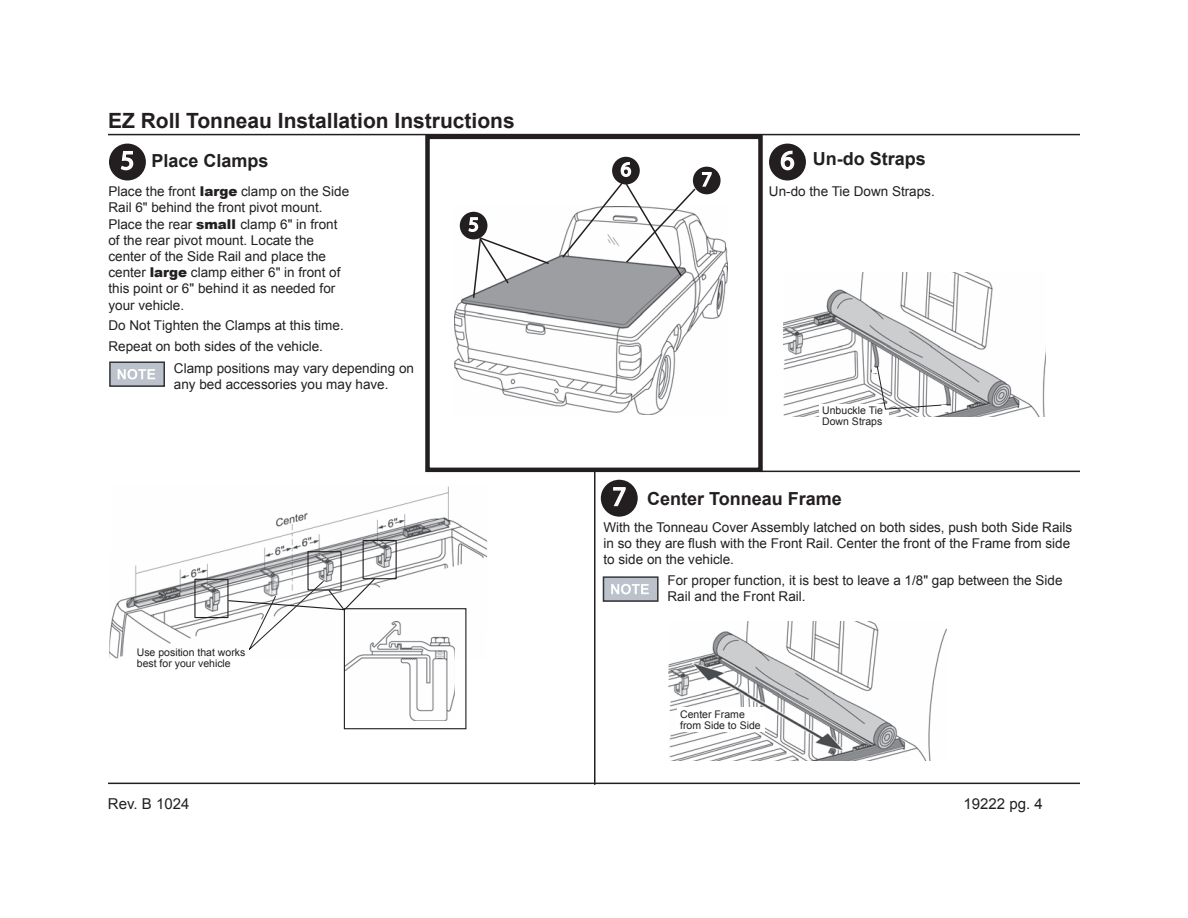
<style>
.page{position:relative;width:1188px;height:918px;background:#fff}
.page>*{position:absolute;margin:0;border:0;box-sizing:border-box;transform-origin:0 0}
.t1{font:27px "Myriad Pro";color:#fff}
.t2{font:700 21px "Arial";color:#231f20}
.t3{font:20.25px "Myriad Pro";color:#fff}
.t4{font:700 18px "Arial";color:#231f20}
.t5{font:15px "Arial";color:#231f20}
.t6{font:13.5px/16.2px "Arial";color:#231f20}
.t7{font:10.5px/10.5px "Arial";color:#231f20}
.s1{font-weight:900}
.s2{font-style:inherit}
</style>
<div class="page">
<hr style="left:108px;top:134px;width:972px;height:1px;background:#231f20">
<hr style="left:108px;top:783px;width:972px;height:1px;background:#231f20">
<img style="left:669px;top:622px;width:277px;height:139px">
<div style="left:677px;top:707px;width:87px;height:25px;background:#fff"></div>
<div style="left:604px;top:578px;width:54px;height:24px;background:#bcc2cb"></div>
<div style="left:603px;top:576px;width:56px;height:26px;border:2px solid #323436"></div>
<svg style="left:611px;top:584px;width:38px;height:10px"></svg>
<img style="left:109px;top:487px;width:378px;height:172px">
<div style="left:425px;top:135px;width:338px;height:337px;border:4px solid #231f20"></div>
<img style="left:454px;top:211px;width:273px;height:203px">
<img style="left:783px;top:272px;width:263px;height:144px">
<div style="left:110px;top:363px;width:54px;height:24px;background:#bcc2cb"></div>
<div style="left:109px;top:361px;width:56px;height:26px;border:2px solid #323436"></div>
<svg style="left:118px;top:369px;width:37px;height:10px"></svg>
<hr style="left:594px;top:472px;width:2px;height:313px;background:#231f20">
<img style="left:346px;top:621px;width:109px;height:99px">
<div style="left:344px;top:608px;width:122px;height:121px;border:1px solid #231f20"></div>
<div style="left:194px;top:579px;width:35px;height:39px;border:1px solid #231f20"></div>
<div style="left:307px;top:551px;width:35px;height:40px;border:1px solid #231f20"></div>
<div style="left:363px;top:540px;width:34px;height:39px;border:1px solid #231f20"></div>
<svg style="left:227px;top:577px;width:149px;height:76px"></svg>
<hr style="left:761px;top:471px;width:319px;height:1px;background:#231f20">
<div style="left:819px;top:404px;width:70px;height:24px;background:#fff"></div>
<div style="left:109px;top:144px;width:37px;height:36px;background:#231f20;border-radius:50%"></div>
<svg style="left:120px;top:151px;width:14px;height:20px"></svg>
<div style="left:769px;top:144px;width:37px;height:36px;background:#231f20;border-radius:50%"></div>
<svg style="left:780px;top:150px;width:15px;height:21px"></svg>
<div style="left:601px;top:480px;width:37px;height:37px;background:#231f20;border-radius:50%"></div>
<svg style="left:613px;top:487px;width:13px;height:20px"></svg>
<div style="left:941px;top:405px;width:9px;height:7px;background:#fff"></div>
<svg style="left:872px;top:366px;width:79px;height:44px"></svg>
<div style="left:460px;top:212px;width:27px;height:27px;background:#231f20;border-radius:50%"></div>
<svg style="left:467px;top:216px;width:84px;height:83px"></svg>
<div style="left:612px;top:157px;width:28px;height:27px;background:#231f20;border-radius:50%"></div>
<div style="left:693px;top:167px;width:28px;height:27px;background:#231f20;border-radius:50%"></div>
<svg style="left:561px;top:161px;width:151px;height:117px"></svg>
<h2 class="t2" style="left:108px;top:106px;width:408px">EZ Roll Tonneau Installation Instructions</h2>
<h1 class="t1" style="left:121px;top:144px;width:15px">5</h1>
<h1 class="t1" style="left:781px;top:144px;width:15px">6</h1>
<h3 class="t4" style="left:151px;top:149px;width:119px">Place Clamps</h3>
<h3 class="t3" style="left:621px;top:157px;width:12px">6</h3>
<h3 class="t4" style="left:813px;top:147px;width:115px">Un-do Straps</h3>
<p class="t6" style="left:108px;top:183px;width:242px">Place the front <span class="s1">large</span> clamp on the Side Rail 6" behind the front pivot mount.<br>Place the rear <span class="s1">small</span> clamp 6" in front of the rear pivot mount. Locate the center of the Side Rail and place the center <span class="s1">large</span> clamp either 6" in front of this point or 6" behind it as needed for your vehicle.</p>
<p class="t6" style="left:108px;top:315px;width:237px;line-height:20.5px">Do Not Tighten the Clamps at this time.<br>Repeat on both sides of the vehicle.</p>
<p class="t6" style="left:174px;top:360px;width:242px">Clamp positions may vary depending on any bed accessories you may have.</p>
<p class="t7" style="left:137px;top:647px;width:110px">Use position that works best for your vehicle</p>
<p class="t6" style="left:769px;top:184px;width:167px">Un-do the Tie Down Straps.</p>
<p class="t7" style="left:822px;top:406px;width:62px">Unbuckle Tie<br>Down Straps</p>
<h1 class="t1" style="left:612px;top:480px;width:15px">7</h1>
<h3 class="t4" style="left:647px;top:487px;width:196px">Center Tonneau Frame</h3>
<p class="t6" style="left:603px;top:519px;width:470px">With the Tonneau Cover Assembly latched on both sides, push both Side Rails in so they are flush with the Front Rail. Center the front of the Frame from side to side on the vehicle.</p>
<p class="t6" style="left:668px;top:572px;width:397px">For proper function, it is best to leave a 1/8" gap between the Side<br>Rail and the Front Rail.</p>
<p class="t7" style="left:680px;top:709px;width:82px">Center Frame from Side to Side</p>
<p class="t5" style="left:108px;top:794px;width:83px">Rev. B 1024</p>
<p class="t5" style="left:964px;top:794px;width:81px">1<span class="s2">9222</span> pg. 4</p>
</div>
